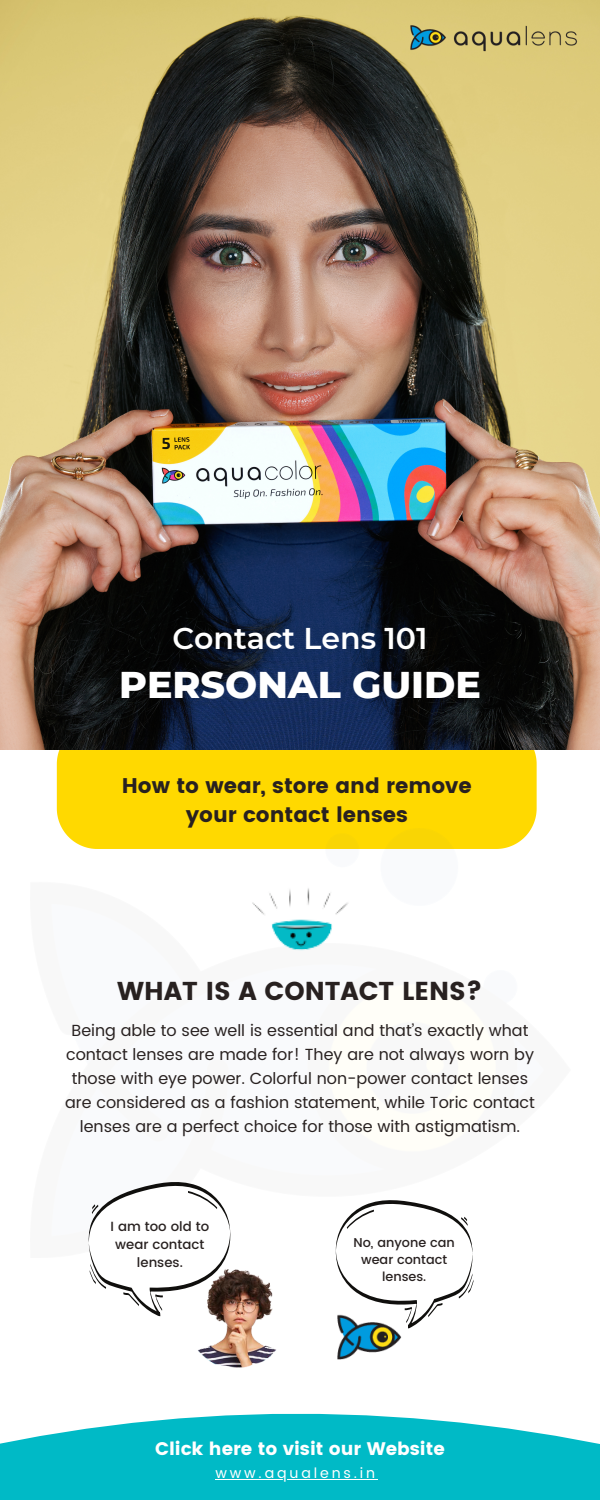
<style>
.page{position:relative;width:600px;height:1500px;background:#fff}
.page>*{position:absolute;margin:0;border:0;box-sizing:border-box;transform-origin:0 0}
.t1{font:800 38px "Montserrat";color:#fff}
.t2{font:600 30px "Montserrat";color:#fff}
.t3{font:25.8px "Poppins";color:#282120}
.t4{font:21.2px/29px "Poppins";color:#282120;text-align:center}
.t5{font:18.2px "Poppins";color:#fff}
.t6{font:16.1px/24px "Poppins";color:#282120;text-align:center}
.t7{font:14.3px "Poppins";letter-spacing:.2em;color:#fff}
.t8{font:500 13.3px/17.9px "Poppins";color:#282120;text-align:center}
.t9{font:500 12.8px "Poppins";color:#282120}
</style>
<div class="page">
<svg style="left:0;top:1414px;width:600px;height:86px;fill:#00bac6"></svg>
<div style="left:57px;top:750px;width:480px;height:79px;background:#ffd900"></div>
<div style="left:62px;top:829px;width:469px;height:20px;background:#ffd900"></div>
<img style="left:0;top:0;width:600px;height:750px">
<img style="left:252px;top:888px;width:96px;height:63px">
<img style="left:198px;top:1269px;width:79px;height:99px">
<svg style="left:88px;top:1182px;width:149px;height:139px"></svg>
<svg style="left:335px;top:1200px;width:139px;height:129px"></svg>
<img style="left:335px;top:1308px;width:69px;height:52px">
<img style="left:405px;top:0;width:178px;height:72px">
<hr style="left:215px;top:1479px;width:163px;height:1px;background:#fff">
<p class="t2" style="left:172px;top:620px;width:257px">Contact Lens 101</p>
<p class="t1" style="left:119px;top:661px;width:363px">PERSONAL GUIDE</p>
<p class="t4" style="left:122px;top:771px;width:352px">How to wear, store and remove your contact lenses</p>
<p class="t3" style="left:117px;top:976px;width:367px">WHAT IS A CONTACT LENS?</p>
<p class="t6" style="left:65px;top:1019px;width:471px">Being able to see well is essential and that’s exactly what contact lenses are made for! They are not always worn by those with eye power. Colorful non-power contact lenses are considered as a fashion statement, while Toric contact lenses are a perfect choice for those with astigmatism.</p>
<p class="t8" style="left:111px;top:1217px;width:100px">I am too old to wear contact lenses.</p>
<p class="t9" style="left:354px;top:1235px;width:103px">No, anyone can</p>
<p class="t9" style="left:361px;top:1252px;width:88px">wear contact</p>
<p class="t9" style="left:382px;top:1269px;width:46px">lenses.</p>
<p class="t5" style="left:155px;top:1439px;width:291px">Click here to visit our Website</p>
<p class="t7" style="left:215px;top:1465px;width:161px">www.aqualens.in</p>
</div>
